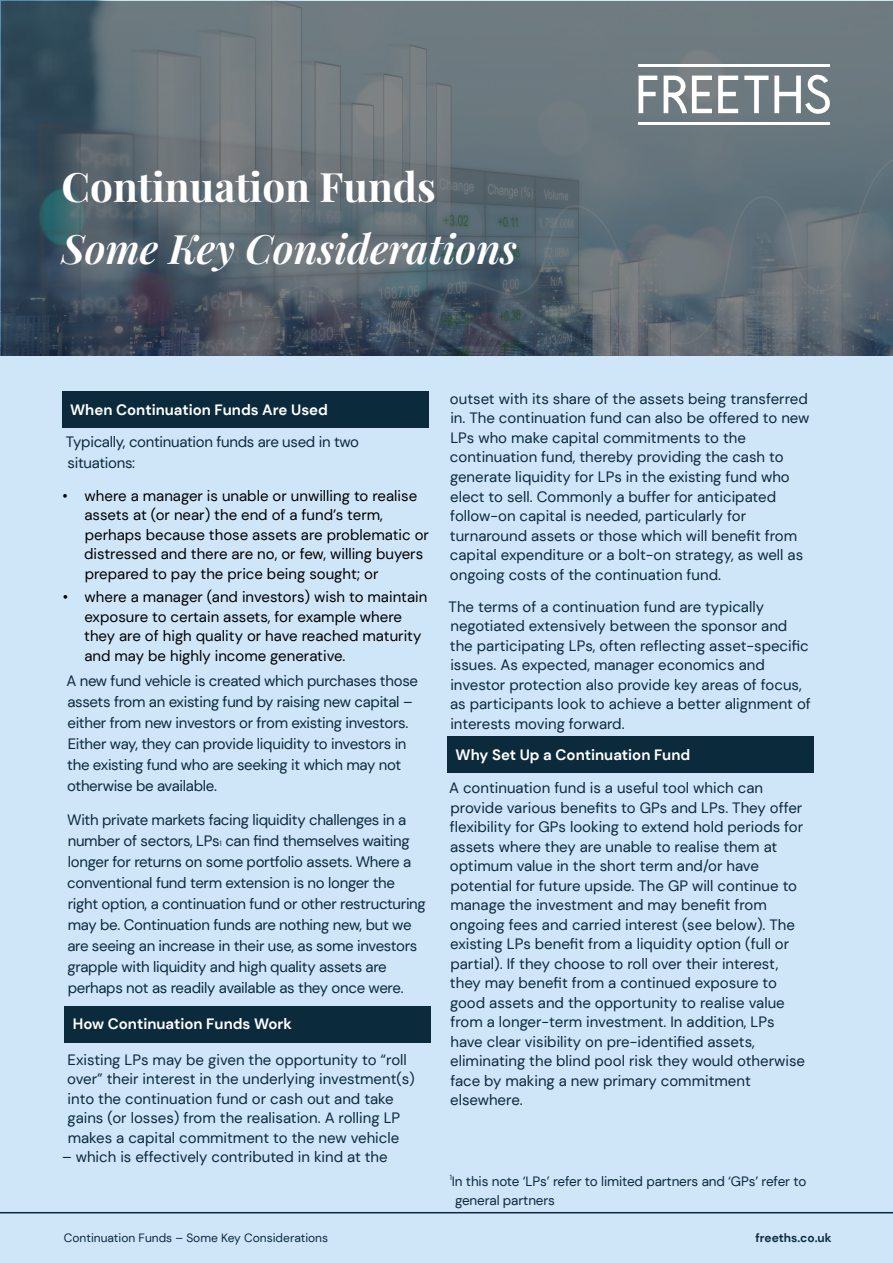
<style>
.page{position:relative;width:893px;height:1263px;background:#fff}
.page>*{position:absolute;margin:0;border:0;box-sizing:border-box;transform-origin:0 0}
.t1{font:italic 600 40.5px "Playfair Display";color:#fff}
.t2{font:700 40.5px "Playfair Display";color:#fff}
.t3{font:15px/19.5px "DM Sans";color:#0b2a3c}
.t4{font:15px/21px "DM Sans";letter-spacing:-.02em;color:#0b2a3c}
.t5{font:15px/19.5px "DM Sans";color:#000}
.t6{font:700 15px "DM Sans";color:#fff}
.t7{font:13.5px/19.4px "DM Sans";letter-spacing:-.01em;color:#0b2a3c}
.t8{font:12px "DM Sans";color:#0b2a3c}
.t9{font:700 12px "DM Sans";color:#0b2a3c}
.s1{font-size:7.5px}
</style>
<div class="page">
<svg style="left:1px;top:1px;width:891px;height:355px;background:#5d6a72"></svg>
<div style="left:1px;top:356px;width:892px;height:907px;background:#cfe5f8"></div>
<hr style="left:0;top:1212px;width:893px;height:1px;background:#0b2a3c">
<svg style="left:718px;top:76px;width:20px;height:37px"></svg>
<hr style="left:638px;top:64px;width:192px;height:3px;background:#fff">
<hr style="left:638px;top:122px;width:192px;height:3px;background:#fff">
<svg style="left:638px;top:76px;width:19px;height:37px"></svg>
<svg style="left:664px;top:75px;width:48px;height:38px"></svg>
<svg style="left:744px;top:74px;width:87px;height:40px"></svg>
<div style="left:447px;top:736px;width:367px;height:37px;background:#0b2a3c"></div>
<div style="left:64px;top:1006px;width:367px;height:36px;background:#0b2a3c"></div>
<div style="left:62px;top:391px;width:366px;height:37px;background:#0b2a3c"></div>
<h1 class="t2" style="left:62px;top:155px;width:376px">Continuation Funds</h1>
<h1 class="t1" style="left:62px;top:217px;width:457px">Some Key Considerations</h1>
<p class="t6" style="left:70px;top:400px;width:259px">When Continuation Funds Are Used</p>
<p class="t4" style="left:66px;top:431px;width:295px">Typically, continuation funds are used in two situations:</p>
<p class="t5" style="left:84px;top:485px;width:346px;text-indent:-22px">• where a manager is unable or unwilling to realise assets at (or near) the end of a fund’s term, perhaps because those assets are problematic or distressed and there are no, or few, willing buyers prepared to pay the price being sought; or</p>
<p class="t5" style="left:84px;top:587px;width:345px;text-indent:-22px">• where a manager (and investors) wish to maintain exposure to certain assets, for example where they are of high quality or have reached maturity and may be highly income generative.</p>
<p class="t4" style="left:66px;top:670px;width:353px">A new fund vehicle is created which purchases those assets from an existing fund by raising new capital – either from new investors or from existing investors.<br>Either way, they can provide liquidity to investors in the existing fund who are seeking it which may not otherwise be available.</p>
<p class="t4" style="left:67px;top:809px;width:360px">With private markets facing liquidity challenges in a number of sectors, LPs<span class="s1">1</span> can find themselves waiting longer for returns on some portfolio assets. Where a conventional fund term extension is no longer the right option, a continuation fund or other restructuring may be. Continuation funds are nothing new, but we are seeing an increase in their use, as some investors grapple with liquidity and high quality assets are perhaps not as readily available as they once were.</p>
<p class="t6" style="left:73px;top:1014px;width:221px">How Continuation Funds Work</p>
<p class="t3" style="left:67px;top:1049px;width:349px">Existing LPs may be given the opportunity to “roll over” their interest in the underlying investment(s) into the continuation fund or cash out and take gains (or losses) from the realisation. A rolling LP makes a capital commitment to the new vehicle</p>
<p class="t3" style="left:62px;top:1147px;width:327px">– which is effectively contributed in kind at the</p>
<p class="t3" style="left:450px;top:389px;width:361px">outset with its share of the assets being transferred in. The continuation fund can also be offered to new LPs who make capital commitments to the continuation fund, thereby providing the cash to generate liquidity for LPs in the existing fund who elect to sell. Commonly a buffer for anticipated follow-on capital is needed, particularly for turnaround assets or those which will benefit from capital expenditure or a bolt-on strategy, as well as ongoing costs of the continuation fund.</p>
<p class="t3" style="left:449px;top:597px;width:364px">The terms of a continuation fund are typically negotiated extensively between the sponsor and the participating LPs, often reflecting asset-specific issues. As expected, manager economics and investor protection also provide key areas of focus, as participants look to achieve a better alignment of interests moving forward.</p>
<p class="t6" style="left:455px;top:745px;width:236px">Why Set Up a Continuation Fund</p>
<p class="t3" style="left:449px;top:778px;width:357px">A continuation fund is a useful tool which can provide various benefits to GPs and LPs. They offer flexibility for GPs looking to extend hold periods for assets where they are unable to realise them at optimum value in the short term and/or have potential for future upside. The GP will continue to manage the investment and may benefit from ongoing fees and carried interest (see below). The existing LPs benefit from a liquidity option (full or partial). If they choose to roll over their interest, they may benefit from a continued exposure to good assets and the opportunity to realise value from a longer-term investment. In addition, LPs have clear visibility on pre-identified assets, eliminating the blind pool risk they would otherwise face by making a new primary commitment elsewhere.</p>
<p class="t7" style="left:455px;top:1171px;width:353px;text-indent:-5px"><sup>1</sup>In this note ‘LPs’ refer to limited partners and ‘GPs’ refer to general partners</p>
<p class="t8" style="left:64px;top:1230px;width:266px">Continuation Funds – Some Key Considerations</p>
<p class="t9" style="left:755px;top:1230px;width:78px">freeths.co.uk</p>
</div>
